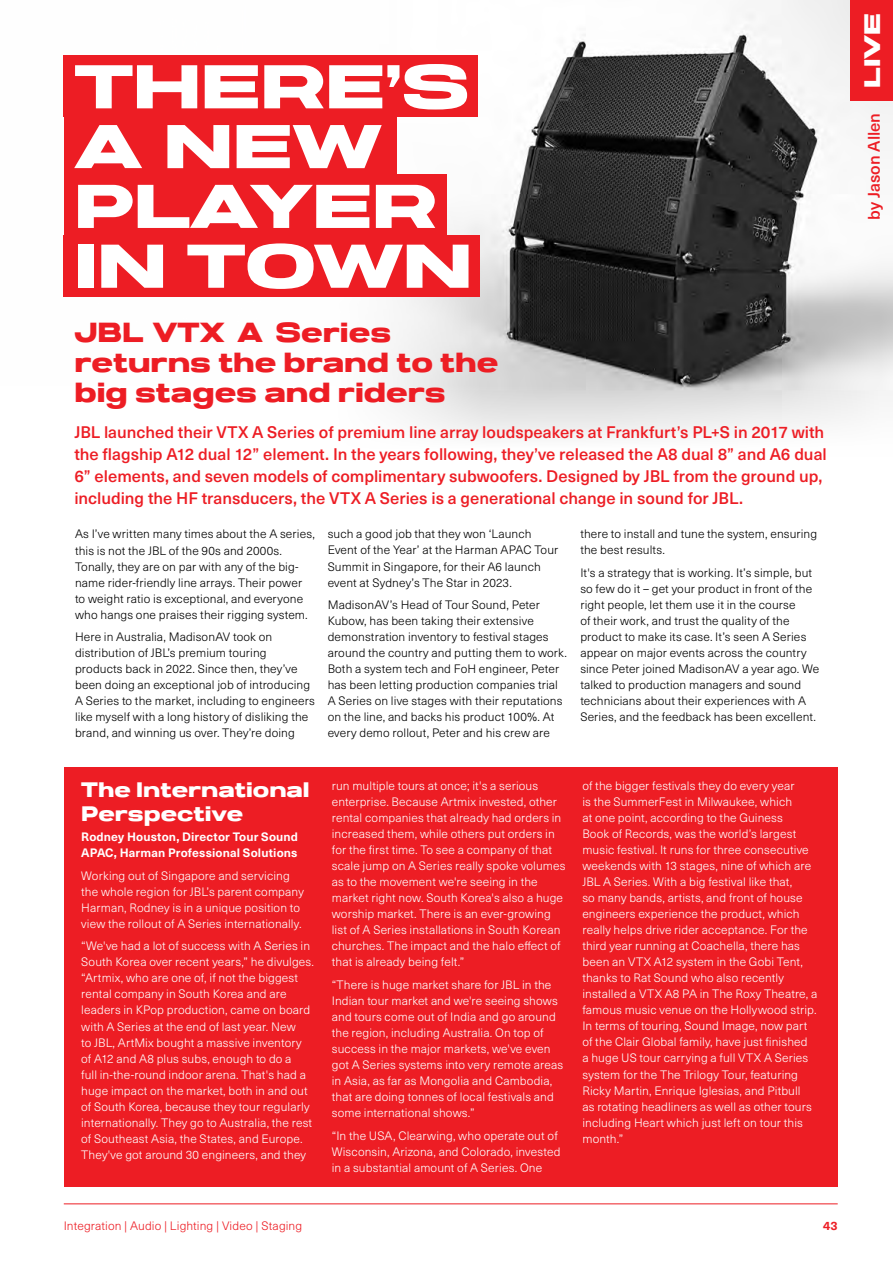
<style>
.page{position:relative;width:893px;height:1263px;background:#fff}
.page>*{position:absolute;margin:0;border:0;box-sizing:border-box;transform-origin:0 0}
.t1{font:61.65px/59.8px "Joyride EXT";color:#fff}
.t2{font:27.6px/30px "Joyride STD";color:#ed1d24}
.t3{font:22.5px "Joyride EXT";color:#fff}
.t4{font:21px/24px "Joyride STD";color:#fff}
.t5{font:500 16.5px/22px "Neue Haas Unica W1 G";color:#ed1d24}
.t6{font:300 12px/16px "Neue Haas Unica W1 G";letter-spacing:.01em;color:#fff}
.t7{font:300 12px/16px "Neue Haas Unica W1 G";letter-spacing:.01em;color:#000}
.t8{font:700 12px/16px "Neue Haas Unica W1 G";letter-spacing:.015em;color:#fff}
.t9{font:300 12px "Neue Haas Unica W1 G";letter-spacing:.01em;color:#ed1d24}
.t10{font:700 12px "Neue Haas Unica W1 G";color:#ed1d24}
</style>
<div class="page">
<hr style="left:64px;top:1203px;width:774px;height:1px;background:#ed1d24">
<div style="left:64px;top:767px;width:774px;height:419px;background:#ed1d24"></div>
<img style="left:63px;top:0;width:830px;height:437px">
<div style="left:850px;top:0;width:43px;height:100px;background:#ed1d24"></div>
<div style="left:64px;top:113px;width:333px;height:61px;background:#ed1d24"></div>
<div style="left:64px;top:55px;width:414px;height:61px;background:#ed1d24"></div>
<div style="left:64px;top:174px;width:383px;height:61px;background:#ed1d24"></div>
<div style="left:64px;top:235px;width:416px;height:62px;background:#ed1d24"></div>
<h1 class="t1" style="left:74px;top:57px;width:399px">THERE’S<br>A NEW<br>PLAYER<br>IN TOWN</h1>
<h2 class="t2" style="left:74px;top:317px;width:425px">JBL VTX A Series returns the brand to the big stages and riders</h2>
<p class="t5" style="left:74px;top:420px;width:754px">JBL launched their VTX A Series of premium line array loudspeakers at Frankfurt’s PL+S in 2017 with the flagship A12 dual 12” element. In the years following, they’ve released the A8 dual 8” and A6 dual 6” elements, and seven models of complimentary subwoofers. Designed by JBL from the ground up, including the HF transducers, the VTX A Series is a generational change in sound for JBL.</p>
<p class="t7" style="left:75px;top:526px;width:241px">As I’ve written many times about the A series, this is not the JBL of the 90s and 2000s.<br>Tonally, they are on par with any of the big&shy;name rider-friendly line arrays. Their power to weight ratio is exceptional, and everyone who hangs one praises their rigging system.</p>
<p class="t7" style="left:75px;top:628px;width:241px">Here in Australia, MadisonAV took on distribution of JBL’s premium touring products back in 2022. Since then, they’ve been doing an exceptional job of introducing A Series to the market, including to engineers like myself with a long history of disliking the brand, and winning us over. They’re doing</p>
<p class="t7" style="left:328px;top:526px;width:232px">such a good job that they won ‘Launch Event of the Year’ at the Harman APAC Tour Summit in Singapore, for their A6 launch event at Sydney’s The Star in 2023.</p>
<p class="t7" style="left:328px;top:596px;width:241px">MadisonAV’s Head of Tour Sound, Peter Kubow, has been taking their extensive demonstration inventory to festival stages around the country and putting them to work.<br>Both a system tech and FoH engineer, Peter has been letting production companies trial A Series on live stages with their reputations on the line, and backs his product 100%. At every demo rollout, Peter and his crew are</p>
<p class="t7" style="left:580px;top:525px;width:238px">there to install and tune the system, ensuring the best results.</p>
<p class="t7" style="left:580px;top:564px;width:241px">It's a strategy that is working. It’s simple, but so few do it – get your product in front of the right people, let them use it in the course<br>of their work, and trust the quality of the product to make its case. It’s seen A Series appear on major events across the country since Peter joined MadisonAV a year ago. We talked to production managers and sound technicians about their experiences with A Series, and the feedback has been excellent.</p>
<h3 class="t4" style="left:81px;top:777px;width:230px">The International<br>Perspective</h3>
<p class="t8" style="left:81px;top:828px;width:218px">Rodney Houston, Director Tour Sound<br>APAC, Harman Professional Solutions</p>
<p class="t6" style="left:81px;top:867px;width:224px">Working out of Singapore and servicing the whole region for JBL’s parent company Harman, Rodney is in a unique position to view the rollout of A Series internationally.</p>
<p class="t6" style="left:81px;top:937px;width:234px">“We've had a lot of success with A Series in South Korea over recent years,” he divulges. “Artmix, who are one of, if not the biggest rental company in South Korea and are leaders in KPop production, came on board with A Series at the end of last year. New<br>to JBL, ArtMix bought a massive inventory of A12 and A8 plus subs, enough to do a<br>full in-the-round indoor arena. That's had a huge impact on the market, both in and out of South Korea, because they tour regularly internationally. They go to Australia, the rest of Southeast Asia, the States, and Europe.<br>They've got around 30 engineers, and they</p>
<p class="t6" style="left:332px;top:777px;width:235px">run multiple tours at once; it's a serious enterprise. Because Artmix invested, other rental companies that already had orders in increased them, while others put orders in for the first time. To see a company of that scale jump on A Series really spoke volumes as to the movement we're seeing in the market right now. South Korea's also a huge worship market. There is an ever-growing list of A Series installations in South Korean churches. The impact and the halo effect of that is already being felt.”</p>
<p class="t6" style="left:332px;top:976px;width:233px">“There is huge market share for JBL in the Indian tour market and we're seeing shows and tours come out of India and go around the region, including Australia. On top of success in the major markets, we've even got A Series systems into very remote areas in Asia, as far as Mongolia and Cambodia, that are doing tonnes of local festivals and some international shows.”</p>
<p class="t6" style="left:332px;top:1127px;width:230px">“In the USA, Clearwing, who operate out of<br>Wisconsin, Arizona, and Colorado, invested in a substantial amount of A Series. One</p>
<p class="t6" style="left:582px;top:777px;width:237px">of the bigger festivals they do every year<br>is the SummerFest in Milwaukee, which<br>at one point, according to the Guiness<br>Book of Records, was the world’s largest music festival. It runs for three consecutive weekends with 13 stages, nine of which are JBL A Series. With a big festival like that,<br>so many bands, artists, and front of house engineers experience the product, which really helps drive rider acceptance. For the third year running at Coachella, there has been an VTX A12 system in the Gobi Tent, thanks to Rat Sound who also recently installed a VTX A8 PA in The Roxy Theatre, a famous music venue on the Hollywood strip.<br>In terms of touring, Sound Image, now part of the Clair Global family, have just finished<br>a huge US tour carrying a full VTX A Series system for the The Trilogy Tour, featuring Ricky Martin, Enrique Iglesias, and Pitbull<br>as rotating headliners as well as other tours including Heart which just left on tour this month.”</p>
<p class="t9" style="left:64px;top:1217px;width:240px">Integration | Audio | Lighting | Video | Staging</p>
<p class="t10" style="left:823px;top:1217px;width:16px">43</p>
<h3 class="t3" style="left:859px;top:88px;width:76px;rotate:-90deg">LIVE</h3>
<h3 class="t5" style="left:862px;top:220px;width:108px;rotate:-90deg">by Jason Allen</h3>
</div>
